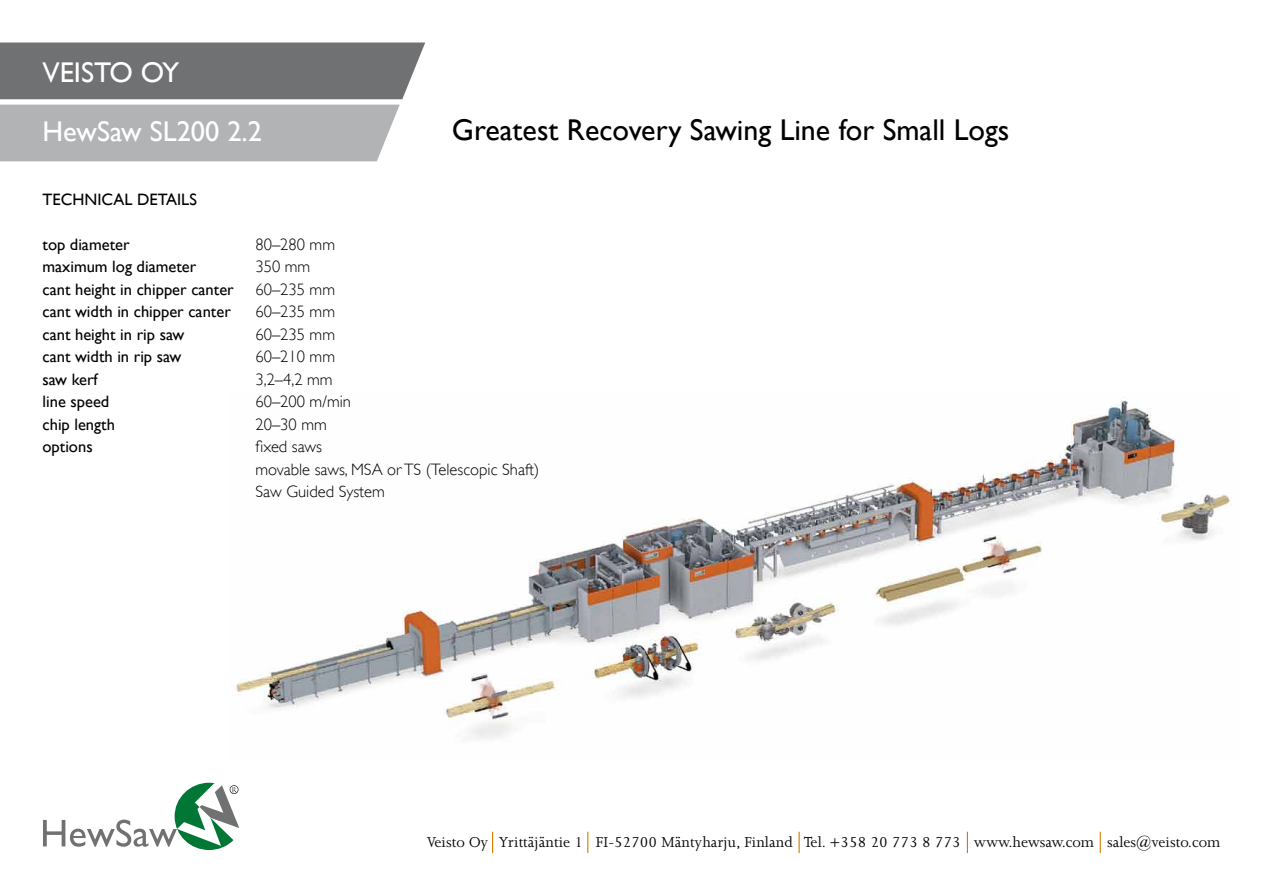
<style>
.page{position:relative;width:1263px;height:893px;background:#fff}
.page>*{position:absolute;margin:0;border:0;box-sizing:border-box;transform-origin:0 0}
.t1{font:30px "Gill Sans";color:#000}
.t2{font:28.5px "Gill Sans";color:#fff}
.t3{font:16.5px "Gill Sans";color:#000}
.t4{font:300 16.5px/22.5px "Gill Sans";color:#000}
.t5{font:16.5px "Joanna";color:#000}
</style>
<div class="page">
<div style="left:0;top:105px;width:400px;height:56px;background:#b1b3b4"></div>
<div style="left:0;top:43px;width:425px;height:56px;background:#707172"></div>
<img style="left:235px;top:401px;width:997px;height:338px">
<svg style="left:43px;top:783px;width:196px;height:67px"></svg>
<svg style="left:587px;top:832px;width:1px;height:21px"></svg>
<svg style="left:492px;top:832px;width:1px;height:21px"></svg>
<hr style="left:798px;top:832px;width:2px;height:21px;background:#d57b00">
<svg style="left:967px;top:832px;width:1px;height:21px"></svg>
<svg style="left:1100px;top:832px;width:1px;height:21px"></svg>
<h2 class="t2" style="left:43px;top:55px;width:138px">VEISTO OY</h2>
<h2 class="t2" style="left:43px;top:115px;width:221px">HewSaw SL200 2.2</h2>
<h1 class="t1" style="left:452px;top:113px;width:559px">Greatest Recovery Sawing Line for Small Logs</h1>
<p class="t3" style="left:43px;top:190px;width:156px">Tech nical details</p>
<p class="t3" style="left:43px;top:235px;width:89px">top diameter</p>
<p class="t4" style="left:256px;top:233px;width:81px">80–280 mm</p>
<p class="t3" style="left:43px;top:257px;width:155px">maximum log diameter</p>
<p class="t4" style="left:256px;top:256px;width:56px">350 mm</p>
<p class="t3" style="left:43px;top:280px;width:193px">cant height in chipper canter</p>
<p class="t4" style="left:256px;top:278px;width:81px">60–235 mm</p>
<p class="t3" style="left:43px;top:302px;width:190px">cant width in chipper canter</p>
<p class="t4" style="left:256px;top:301px;width:81px">60–235 mm</p>
<p class="t3" style="left:43px;top:325px;width:143px">cant height in rip saw</p>
<p class="t4" style="left:256px;top:323px;width:81px">60–235 mm</p>
<p class="t3" style="left:43px;top:347px;width:140px">cant width in rip saw</p>
<p class="t4" style="left:256px;top:346px;width:81px">60–210 mm</p>
<p class="t3" style="left:43px;top:370px;width:57px">saw kerf</p>
<p class="t4" style="left:256px;top:368px;width:79px">3,2–4,2 mm</p>
<p class="t3" style="left:43px;top:392px;width:68px">line speed</p>
<p class="t4" style="left:256px;top:391px;width:97px">60–200 m/min</p>
<p class="t3" style="left:43px;top:415px;width:74px">chip length</p>
<p class="t4" style="left:256px;top:413px;width:73px">20–30 mm</p>
<p class="t3" style="left:43px;top:437px;width:52px">options</p>
<p class="t4" style="left:256px;top:436px;width:285px">fixed saws<br>movable saws, MSA orTS (Telescopic Shaft)<br>Saw Guided System</p>
<p class="t5" style="left:427px;top:833px;width:795px">Veisto Oy Yrittäjäntie 1 FI-52700 Mäntyharju, Finland Tel. +358 20 773 8 773 www.hewsaw.com sales@veisto.com</p>
</div>
